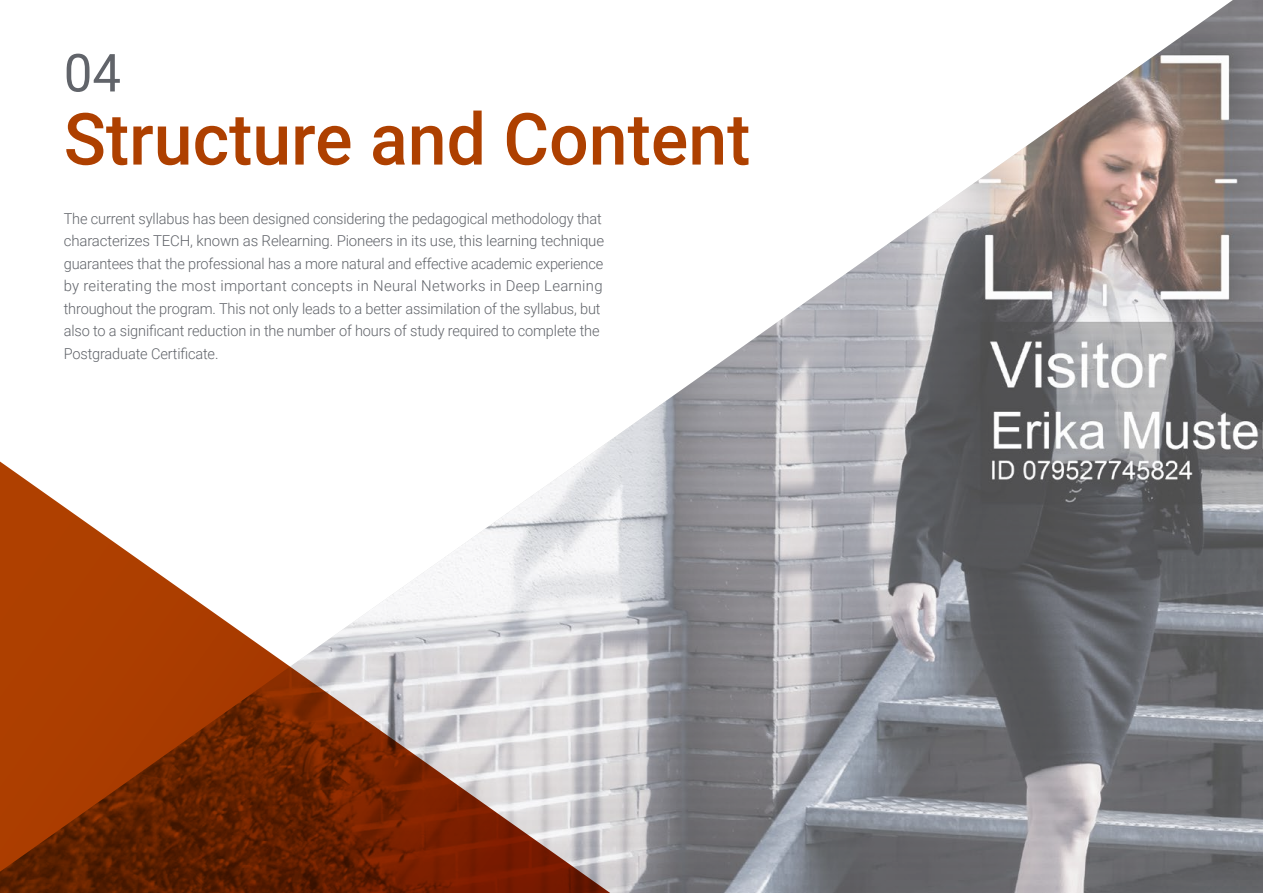
<style>
.page{position:relative;width:1263px;height:893px;background:#fff}
.page>*{position:absolute;margin:0;border:0;box-sizing:border-box;transform-origin:0 0}
.t1{font:500 72px "Roboto";color:#ae4000}
.t2{font:52.5px "Roboto";color:#61646a}
.t3{font:300 15px/22.5px "Roboto";letter-spacing:-.01em;color:#61646a}
</style>
<div class="page">
<img style="left:603px;top:0;width:660px;height:893px">
<svg style="left:0;top:446px;width:640px;height:447px"></svg>
<h2 class="t2" style="left:64px;top:36px;width:59px">04</h2>
<h1 class="t1" style="left:64px;top:89px;width:688px">Structure and Content</h1>
<p class="t3" style="left:64px;top:207px;width:542px">The current syllabus has been designed considering the pedagogical methodology that characterizes TECH, known as Relearning. Pioneers in its use, this learning technique guarantees that the professional has a more natural and effective academic experience by reiterating the most important concepts in Neural Networks in Deep Learning throughout the program. This not only leads to a better assimilation of the syllabus, but also to a significant reduction in the number of hours of study required to complete the Postgraduate Certificate.</p>
</div>
